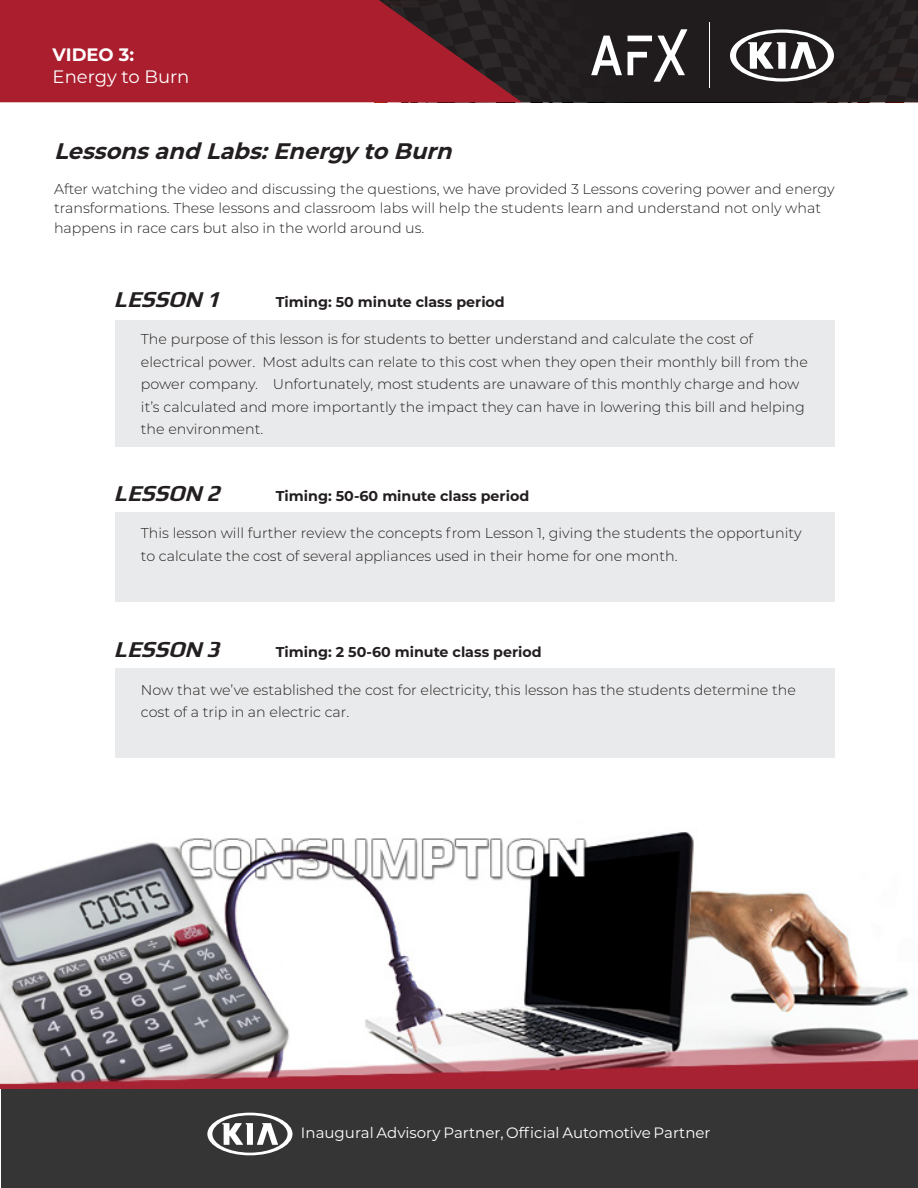
<style>
.page{position:relative;width:918px;height:1188px;background:#fff}
.page>*{position:absolute;margin:0;border:0;box-sizing:border-box;transform-origin:0 0}
.Body-Copy{font:italic 700 22.5px "Montserrat";color:#231f20}
.Body-Copy-2{font:italic 700 22.5px "Play";color:#231f20}
.t1{font:18px "Montserrat";color:#fff}
.t2{font:700 18px "Montserrat";color:#fff}
.t3{font:15px "Montserrat";color:#fff}
.Body-Copy-3{font:300 14.25px/22.5px "Montserrat";color:#231f20}
.Body-Copy-4{font:700 14.25px "Montserrat";color:#231f20}
</style>
<div class="page">
<div style="left:14px;top:0;width:904px;height:102px;background:#231f20"></div>
<svg style="left:0;top:0;width:522px;height:102px;background:#971e2b"></svg>
<hr style="left:709px;top:23px;width:1px;height:65px;background:#fff">
<svg style="left:591px;top:36px;width:31px;height:39px"></svg>
<svg style="left:628px;top:29px;width:59px;height:53px"></svg>
<svg style="left:730px;top:29px;width:104px;height:53px"></svg>
<div style="left:115px;top:320px;width:720px;height:127px;background:#e9eaeb"></div>
<div style="left:115px;top:512px;width:720px;height:90px;background:#e9eaeb"></div>
<div style="left:115px;top:668px;width:720px;height:90px;background:#e9eaeb"></div>
<div style="left:1px;top:1087px;width:917px;height:101px;background:#363536"></div>
<svg style="left:207px;top:1113px;width:86px;height:42px"></svg>
<img style="left:0;top:832px;width:918px;height:257px">
<p class="t2" style="left:53px;top:42px;width:83px">VIDEO 3:</p>
<p class="t1" style="left:53px;top:64px;width:138px">Energy to Burn</p>
<p class="Body-Copy" style="left:54px;top:135px;width:407px">Lessonsand Labs:Energy toBurn</p>
<p class="Body-Copy-3" style="left:54px;top:178px;width:782px;line-height:19.5px">After watching the video and discussing the questions, we have provided 3 Lessons covering power and energy transformations. These lessons and classroom labs will help the students learn and understand not only what happens in race cars but also in the world around us.</p>
<p class="Body-Copy-2" style="left:114px;top:283px;width:115px">LESSON 1</p>
<p class="Body-Copy-4" style="left:276px;top:291px;width:230px">Timing: 50 minute class period</p>
<p class="Body-Copy-3" style="left:141px;top:327px;width:668px">The purpose of this lesson is for students to better understand and calculate the cost of electrical power. Most adults can relate to this cost when they open their monthly bill from the power company. Unfortunately, most students are unaware of this monthly charge and how it’s calculated and more importantly the impact they can have in lowering this bill and helping the environment.</p>
<p class="Body-Copy-2" style="left:114px;top:477px;width:115px">LESSON 2</p>
<p class="Body-Copy-4" style="left:276px;top:485px;width:255px">Timing: 50-60 minute class period</p>
<p class="Body-Copy-3" style="left:141px;top:521px;width:662px">This lesson will further review the concepts from Lesson 1, giving the students the opportunity to calculate the cost of several appliances used in their home for one month.</p>
<p class="Body-Copy-2" style="left:114px;top:634px;width:115px">LESSON 3</p>
<p class="Body-Copy-4" style="left:276px;top:642px;width:267px">Timing: 2 50-60 minute class period</p>
<p class="Body-Copy-3" style="left:141px;top:678px;width:656px">Now that we’ve established the cost for electricity, this lesson has the students determine the cost of a trip in an electric car.</p>
<p class="t3" style="left:301px;top:1122px;width:411px">Inaugural Advisory Partner, Official Automotive Partner</p>
</div>
